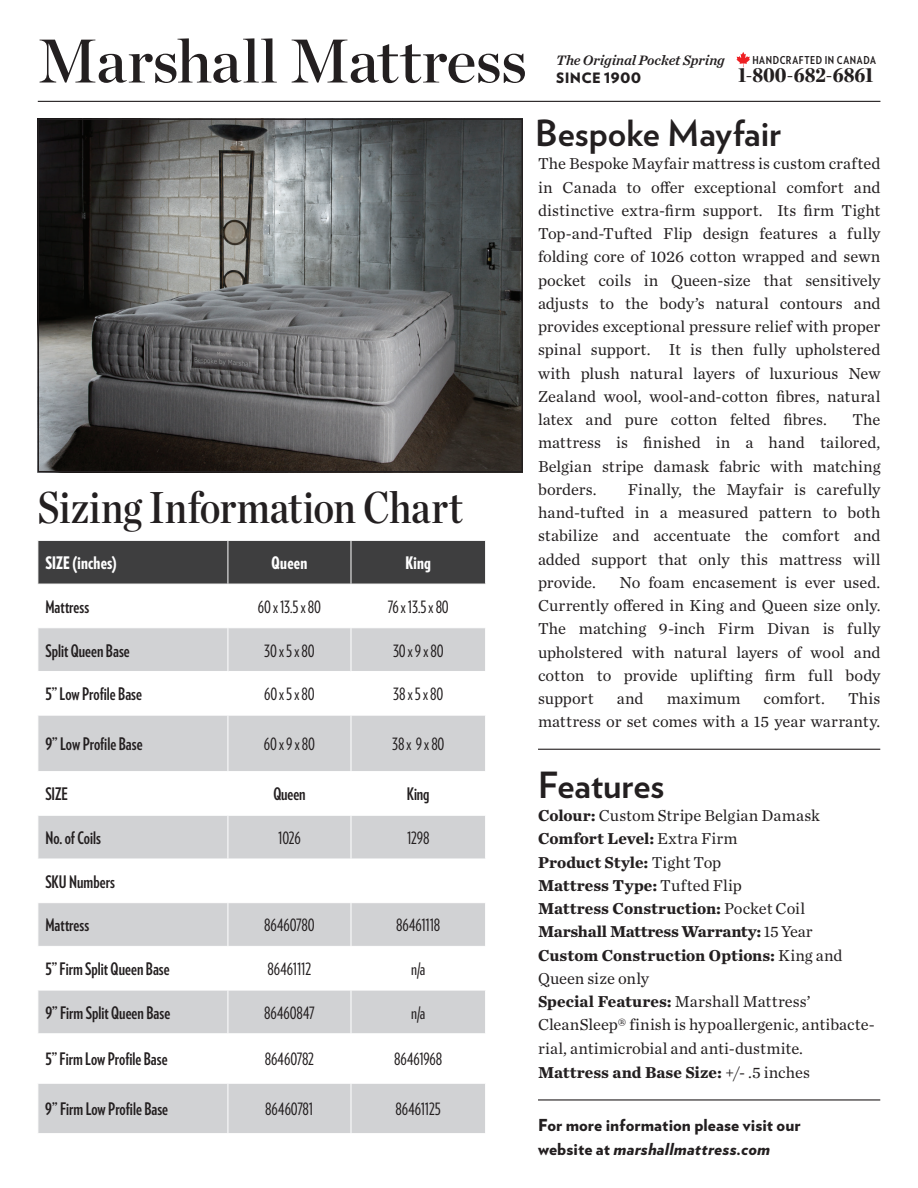
<style>
.page{position:relative;width:918px;height:1188px;background:#fff}
.page>*{position:absolute;margin:0;border:0;box-sizing:border-box;transform-origin:0 0}
.t1{font:61.5px "Chronicle Display Semi";letter-spacing:-.005em;color:#231f20}
.t2{font:45px "Chronicle Deck Cond Semi";letter-spacing:-.005em;color:#231f20}
.t3{font:700 36px "Verlag";color:#231f20}
.t4{font:900 20.85px "Chronicle Deck Cond";letter-spacing:-.005em;color:#231f20}
.t5{font:700 17.25px "Verlag Compressed";color:#231f20}
.t6{font:17.25px "Verlag Compressed";letter-spacing:-.01em;color:#231f20}
.t7{font:900 17.25px "Verlag Compressed";letter-spacing:.015em;color:#fff}
.t8{font:16.5px/23.2px "Chronicle Text G1";letter-spacing:.005em;color:#231f20;text-align:justify}
.t9{font:900 16.5px/23.2px "Verlag";letter-spacing:.005em;color:#231f20}
.t10{font:italic 14.25px "Chronicle Text G1 Semi";letter-spacing:-.005em;color:#231f20}
.t11{font:900 14.25px "Verlag";letter-spacing:.02em;color:#231f20}
.t12{font:700 10.8px "Verlag Condensed";letter-spacing:.055em;color:#231f20}
.s1{font-weight:700}
.s2{font-style:italic}
</style>
<div class="page">
<hr style="left:538px;top:749px;width:342px;height:1px;background:#231f20">
<hr style="left:538px;top:1099px;width:342px;height:2px;background:#231f20">
<img style="left:40px;top:121px;width:480px;height:348px">
<div style="left:37px;top:118px;width:486px;height:354px;border:2px solid #231f20"></div>
<div style="left:38px;top:541px;width:447px;height:43px;background:#3e3e3f"></div>
<svg style="left:38px;top:628px;width:447px;height:505px;fill:#d1d2d4"></svg>
<hr style="left:228px;top:541px;width:1px;height:43px;background:#fff">
<hr style="left:351px;top:541px;width:1px;height:43px;background:#fff">
<hr style="left:228px;top:628px;width:1px;height:43px;background:#fff">
<hr style="left:351px;top:628px;width:1px;height:43px;background:#fff">
<hr style="left:37px;top:671px;width:191px;height:1px;background:#fff">
<hr style="left:228px;top:672px;width:1px;height:43px;background:#fff">
<hr style="left:351px;top:671px;width:135px;height:1px;background:#fff">
<hr style="left:351px;top:672px;width:1px;height:43px;background:#fff">
<hr style="left:37px;top:715px;width:191px;height:1px;background:#fff">
<hr style="left:228px;top:715px;width:123px;height:1px;background:#fff">
<hr style="left:228px;top:716px;width:1px;height:55px;background:#fff">
<hr style="left:351px;top:715px;width:135px;height:1px;background:#fff">
<hr style="left:351px;top:716px;width:1px;height:55px;background:#fff">
<hr style="left:37px;top:771px;width:191px;height:1px;background:#fff">
<hr style="left:228px;top:771px;width:123px;height:1px;background:#fff">
<hr style="left:228px;top:772px;width:1px;height:43px;background:#fff">
<hr style="left:351px;top:771px;width:135px;height:1px;background:#fff">
<hr style="left:351px;top:772px;width:1px;height:43px;background:#fff">
<hr style="left:37px;top:815px;width:191px;height:1px;background:#fff">
<hr style="left:228px;top:815px;width:123px;height:1px;background:#fff">
<hr style="left:228px;top:816px;width:1px;height:43px;background:#fff">
<hr style="left:351px;top:815px;width:135px;height:1px;background:#fff">
<hr style="left:351px;top:816px;width:1px;height:43px;background:#fff">
<hr style="left:37px;top:859px;width:191px;height:1px;background:#fff">
<hr style="left:228px;top:859px;width:123px;height:1px;background:#fff">
<hr style="left:351px;top:859px;width:135px;height:1px;background:#fff">
<hr style="left:37px;top:902px;width:191px;height:1px;background:#fff">
<hr style="left:228px;top:902px;width:123px;height:1px;background:#fff">
<hr style="left:228px;top:903px;width:1px;height:43px;background:#fff">
<hr style="left:351px;top:902px;width:135px;height:1px;background:#fff">
<hr style="left:351px;top:903px;width:1px;height:43px;background:#fff">
<hr style="left:37px;top:946px;width:191px;height:1px;background:#fff">
<hr style="left:228px;top:946px;width:123px;height:1px;background:#fff">
<hr style="left:228px;top:947px;width:1px;height:43px;background:#fff">
<hr style="left:351px;top:946px;width:135px;height:1px;background:#fff">
<hr style="left:351px;top:947px;width:1px;height:43px;background:#fff">
<hr style="left:37px;top:990px;width:191px;height:1px;background:#fff">
<hr style="left:228px;top:990px;width:123px;height:1px;background:#fff">
<hr style="left:228px;top:990px;width:1px;height:43px;background:#fff">
<hr style="left:351px;top:990px;width:135px;height:1px;background:#fff">
<hr style="left:351px;top:990px;width:1px;height:43px;background:#fff">
<hr style="left:37px;top:1033px;width:191px;height:1px;background:#fff">
<hr style="left:228px;top:1033px;width:123px;height:1px;background:#fff">
<hr style="left:228px;top:1034px;width:1px;height:49px;background:#fff">
<hr style="left:351px;top:1033px;width:135px;height:1px;background:#fff">
<hr style="left:351px;top:1034px;width:1px;height:49px;background:#fff">
<hr style="left:37px;top:1083px;width:191px;height:1px;background:#fff">
<hr style="left:228px;top:1083px;width:123px;height:1px;background:#fff">
<hr style="left:228px;top:1084px;width:1px;height:49px;background:#fff">
<hr style="left:351px;top:1083px;width:135px;height:1px;background:#fff">
<hr style="left:351px;top:1084px;width:1px;height:49px;background:#fff">
<hr style="left:228px;top:671px;width:123px;height:1px;background:#fff">
<hr style="left:38px;top:101px;width:842px;height:1px;background:#231f20">
<svg style="left:736px;top:52px;width:14px;height:15px"></svg>
<h1 class="t1" style="left:38px;top:13px;width:491px">Marshall Mattress</h1>
<p class="t10" style="left:556px;top:49px;width:170px">The Original Pocket Spring</p>
<p class="t11" style="left:556px;top:66px;width:87px">SINCE 1900</p>
<p class="t12" style="left:752px;top:52px;width:125px">HANDCRAFTED IN CANADA</p>
<p class="t4" style="left:738px;top:58px;width:137px">1-800-682-6861</p>
<h2 class="t2" style="left:37px;top:472px;width:427px">Sizing Information Chart</h2>
<p class="t7" style="left:45px;top:550px;width:73px">SIZE (inches)</p>
<p class="t7" style="left:272px;top:550px;width:37px">Queen</p>
<p class="t7" style="left:406px;top:550px;width:27px">King</p>
<p class="t5" style="left:45px;top:594px;width:45px">Mattress</p>
<p class="t6" style="left:258px;top:595px;width:65px">60 x 13.5 x 80</p>
<p class="t6" style="left:388px;top:595px;width:63px">76 x 13.5 x 80</p>
<p class="t5" style="left:45px;top:638px;width:86px">Split Queen Base</p>
<p class="t6" style="left:264px;top:639px;width:52px">30 x 5 x 80</p>
<p class="t6" style="left:393px;top:639px;width:52px">30 x 9 x 80</p>
<p class="t5" style="left:45px;top:682px;width:98px">5” Low Profile Base</p>
<p class="t6" style="left:264px;top:682px;width:52px">60 x 5 x 80</p>
<p class="t6" style="left:393px;top:682px;width:51px">38 x 5 x 80</p>
<p class="t5" style="left:45px;top:732px;width:99px">9” Low Profile Base</p>
<p class="t6" style="left:264px;top:732px;width:52px">60 x 9 x 80</p>
<p class="t6" style="left:392px;top:732px;width:54px">38 x 9 x 80</p>
<p class="t5" style="left:45px;top:782px;width:24px">SIZE</p>
<p class="t5" style="left:273px;top:782px;width:34px">Queen</p>
<p class="t5" style="left:407px;top:782px;width:24px">King</p>
<p class="t5" style="left:45px;top:826px;width:57px">No. of Coils</p>
<p class="t6" style="left:278px;top:826px;width:24px">1026</p>
<p class="t6" style="left:407px;top:826px;width:24px">1298</p>
<p class="t5" style="left:45px;top:869px;width:71px">SKU Numbers</p>
<p class="t5" style="left:45px;top:913px;width:45px">Mattress</p>
<p class="t6" style="left:264px;top:914px;width:52px">86460780</p>
<p class="t6" style="left:396px;top:914px;width:46px">86461118</p>
<p class="t5" style="left:45px;top:957px;width:126px">5” Firm Split Queen Base</p>
<p class="t6" style="left:268px;top:957px;width:45px">86461112</p>
<p class="t6" style="left:411px;top:957px;width:16px">n/a</p>
<p class="t5" style="left:45px;top:1000px;width:126px">9” Firm Split Queen Base</p>
<p class="t6" style="left:264px;top:1001px;width:52px">86460847</p>
<p class="t6" style="left:411px;top:1001px;width:16px">n/a</p>
<p class="t5" style="left:45px;top:1047px;width:124px">5” Firm Low Profile Base</p>
<p class="t6" style="left:265px;top:1048px;width:51px">86460782</p>
<p class="t6" style="left:394px;top:1048px;width:50px">86461968</p>
<p class="t5" style="left:45px;top:1097px;width:124px">9” Firm Low Profile Base</p>
<p class="t6" style="left:265px;top:1098px;width:50px">86460781</p>
<p class="t6" style="left:395px;top:1098px;width:47px">86461125</p>
<h3 class="t3" style="left:535px;top:105px;width:247px">Bespoke Mayfair</h3>
<p class="t8" style="left:538px;top:151px;width:344px">The Bespoke Mayfair mattress is custom crafted in Canada to offer exceptional comfort and distinctive extra-firm support. Its firm Tight Top-and-Tufted Flip design features a fully folding core of 1026 cotton wrapped and sewn pocket coils in Queen-size that sensitively adjusts to the body’s natural contours and provides exceptional pressure relief with proper spinal support. It is then fully upholstered with plush natural layers of luxurious New Zealand wool, wool-and-cotton fibres, natural latex and pure cotton felted fibres.</p>
<p class="t8" style="left:538px;top:407px;width:344px;text-indent:314px">The mattress is finished in a hand tailored, Belgian stripe damask fabric with matching borders.</p>
<p class="t8" style="left:538px;top:477px;width:344px;text-indent:90px">Finally, the Mayfair is carefully hand-tufted in a measured pattern to both stabilize and accentuate the comfort and added support that only this mattress will provide.</p>
<p class="t8" style="left:538px;top:570px;width:344px;text-indent:82px">No foam encasement is ever used.<br>Currently offered in King and Queen size only.<br>The matching 9-inch Firm Divan is fully upholstered with natural layers of wool and cotton to provide uplifting firm full body support</p>
<p class="t8" style="left:617px;top:686px;width:28px">and</p>
<p class="t8" style="left:667px;top:686px;width:75px">maximum</p>
<p class="t8" style="left:764px;top:686px;width:63px">comfort.</p>
<p class="t8" style="left:538px;top:686px;width:344px;text-align:right">This<br>mattress or set comes with a 15 year warranty.</p>
<h3 class="t3" style="left:538px;top:757px;width:128px">Features</h3>
<p class="t8" style="left:538px;top:803px;width:338px;text-align:left"><span class="s1">Colour:</span> Custom Stripe Belgian Damask <span class="s1">Comfort Level:</span> Extra Firm<br><span class="s1">Product Style:</span> Tight Top<br><span class="s1">Mattress Type:</span> Tufted Flip<br><span class="s1">Mattress Construction:</span> Pocket Coil <span class="s1">Marshall Mattress Warranty:</span> 15 Year <span class="s1">Custom Construction Options:</span> King and Queen size only<br><span class="s1">Special Features:</span> Marshall Mattress’ CleanSleep® finish is hypoallergenic, antibacte&shy;rial, antimicrobial and anti-dustmite.<br><span class="s1">Mattress and Base Size:</span> +/- .5 inches</p>
<p class="t9" style="left:538px;top:1113px;width:264px">For more information please visit our website at <span class="s2">marshallmattress.com</span></p>
</div>
